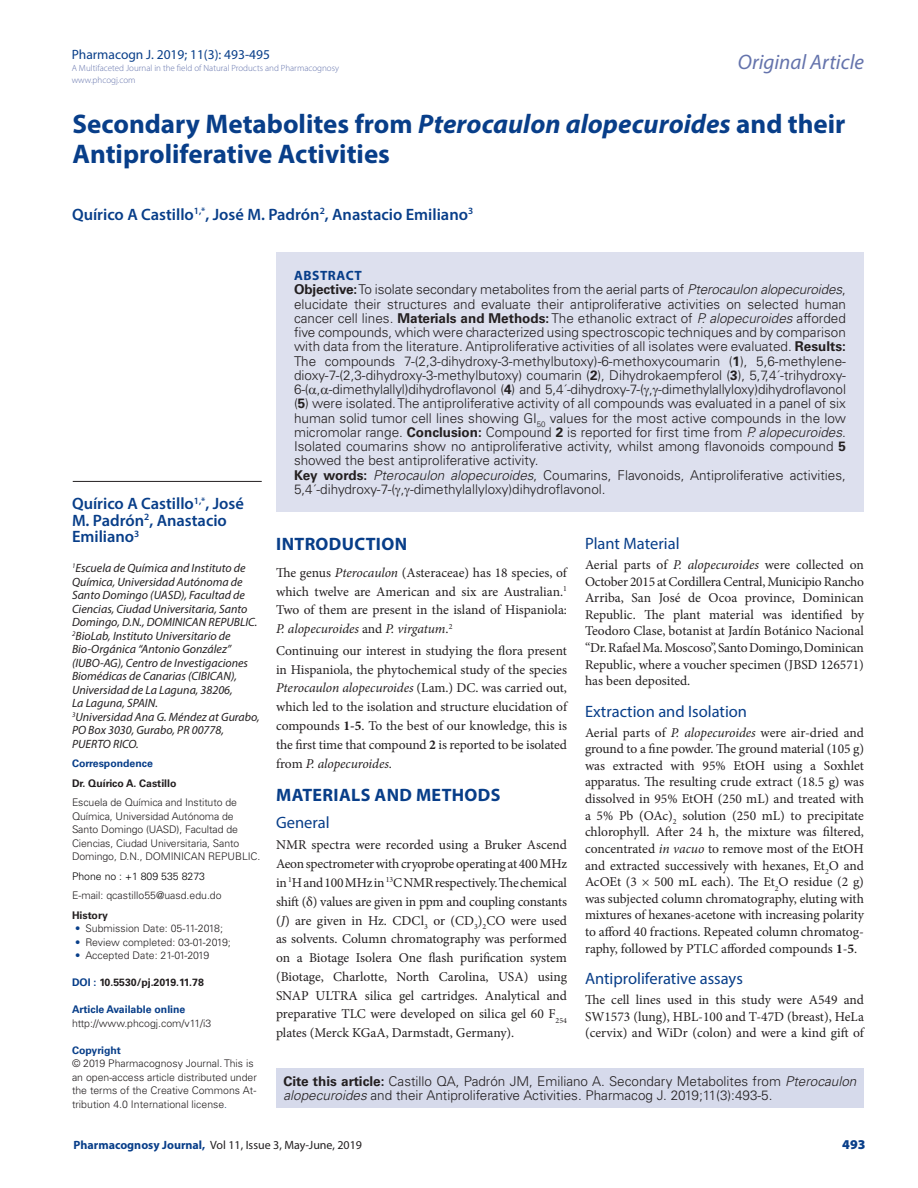
<style>
.page{position:relative;width:918px;height:1188px;background:#fff}
.page>*{position:absolute;margin:0;border:0;box-sizing:border-box;transform-origin:0 0}
.CT{font:700 27px/30px "Myriad Pro";color:#083e89}
.t1{font:italic 21px "Myriad Pro";color:#6473ac}
._1_HD{font:700 18px "Myriad Pro";letter-spacing:.02em;color:#083e89}
.CA{font:600 16.5px/16.5px "Myriad Pro";color:#083e89}
._2_HD{font:16.5px "Myriad Pro";color:#083e89}
.TXT{font:13.5px/16.6px "Minion Pro";letter-spacing:-.005em;color:#231f20;text-align:justify}
.ABS_TXT{font:300 13.5px/14.2px "Univers LT Std";color:#231f20}
.t2{font:13.5px "Myriad Pro";color:#083e89}
.ABS_HD{font:700 13.5px "Myriad Pro";letter-spacing:.04em;color:#083e89}
.RRH{font:900 13.5px "Myriad Pro";color:#083e89}
.CA_Aff{font:italic 12px/13.5px "Myriad Pro";color:#231f20}
.RRH-2{font:12px "Myriad Pro";color:#231f20}
.ABS_AU_ADD{font:300 10.5px/13.5px "Univers LT Std";color:#231f20}
.ABS_AU_ADD-2{font:700 10.5px "Univers LT Std";color:#231f20}
.ABS_AU_ADD-3{font:700 10.5px "Univers LT Std";color:#083e89}
.ABS_AU_ADD-4{font:300 10.5px "Univers LT Std";color:#000}
.ABS_TXT-2{font:700 10.5px "Univers LT Std";color:#083e89}
.t3{font:300 9px/12px "Myriad Pro";color:#6473ac}
.s1{font-style:italic}
.s2{color:#083e89}
.s3{font-weight:700}
.s4{font-weight:700;color:#083e89}
</style>
<div class="page">
<div style="left:276px;top:252px;width:588px;height:260px;background:#dde0ee"></div>
<hr style="left:73px;top:481px;width:189px;height:1px;background:#231f20">
<div style="left:276px;top:1069px;width:588px;height:39px;background:#d6daeb"></div>
<p class="t2" style="left:72px;top:46px;width:200px">Pharmacogn J. 2019; 11(3): 493-495</p>
<p class="t3" style="left:72px;top:62px;width:269px">A Multifaceted Journal in the field of Natural Products and Pharmacognosy www.phcogj.com</p>
<h2 class="t1" style="left:738px;top:49px;width:128px">Original Article</h2>
<p class="CT" style="left:73px;top:108px;width:775px">Secondary Metabolites from <span class="s1">Pterocaulon alopecuroides</span> and their<br>Antiproliferative Activities</p>
<p class="CA" style="left:72px;top:205px;width:403px">Quírico A Castillo<sup>1,*</sup>, José M. Padrón<sup>2</sup>, Anastacio Emiliano<sup>3</sup></p>
<p class="CA" style="left:72px;top:495px;width:174px">Quírico A Castillo<sup>1,*</sup>, José<br>M. Padrón<sup>2</sup>, Anastacio<br>Emiliano<sup>3</sup></p>
<p class="CA_Aff" style="left:72px;top:561px;width:187px"><sup>1</sup>Escuela de Química and Instituto de Química, Universidad Autónoma de Santo Domingo (UASD), Facultad de Ciencias, Ciudad Universitaria, Santo Domingo, D.N., DOMINICAN REPUBLIC.</p>
<p class="CA_Aff" style="left:72px;top:629px;width:178px"><sup>2</sup>BioLab, Instituto Universitario de<br>Bio-Orgánica “Antonio González” (IUBO-AG), Centro de Investigaciones<br>Biomédicas de Canarias (CIBICAN),<br>Universidad de La Laguna, 38206,<br>La Laguna, SPAIN.</p>
<p class="CA_Aff" style="left:72px;top:710px;width:189px"><sup>3</sup>Universidad Ana G. Méndez at Gurabo,<br>PO Box 3030, Gurabo, PR 00778,<br>PUERTO RICO.</p>
<p class="ABS_TXT-2" style="left:72px;top:757px;width:82px">Correspondence</p>
<p class="ABS_AU_ADD-2" style="left:72px;top:777px;width:106px">Dr. Quírico A. Castillo</p>
<p class="ABS_AU_ADD" style="left:72px;top:796px;width:190px">Escuela de Química and Instituto de Química, Universidad Autónoma de Santo Domingo (UASD), Facultad de Ciencias, Ciudad Universitaria, Santo Domingo, D.N., DOMINICAN REPUBLIC.</p>
<p class="ABS_AU_ADD-4" style="left:72px;top:870px;width:135px">Phone no : +1 809 535 8273</p>
<p class="ABS_AU_ADD" style="left:72px;top:889px;width:151px">E-mail: qcastillo55@uasd.edu.do</p>
<p class="ABS_AU_ADD-2" style="left:72px;top:909px;width:37px">History</p>
<p class="ABS_AU_ADD" style="left:75px;top:922px;width:149px"><span class="s2">•</span> Submission Date: 05-11-2018;</p>
<p class="ABS_AU_ADD" style="left:75px;top:935px;width:157px"><span class="s2">•</span> Review completed: 03-01-2019;</p>
<p class="ABS_AU_ADD" style="left:75px;top:949px;width:136px"><span class="s2">•</span> Accepted Date: 21-01-2019</p>
<p class="ABS_AU_ADD-2" style="left:72px;top:976px;width:133px"><span class="s2">DOI :</span> 10.5530/pj.2019.11.78</p>
<p class="ABS_AU_ADD-3" style="left:72px;top:1003px;width:115px">Article Available online</p>
<p class="ABS_AU_ADD" style="left:72px;top:1016px;width:141px">http://www.phcogj.com/v11/i3</p>
<p class="ABS_AU_ADD-3" style="left:72px;top:1044px;width:50px">Copyright</p>
<p class="ABS_AU_ADD" style="left:72px;top:1057px;width:186px">© 2019 Pharmacognosy Journal. This is an open-access article distributed under the terms of the Creative Commons At&shy;tribution 4.0 International license<span class="s2">.</span></p>
<p class="ABS_HD" style="left:294px;top:267px;width:69px">ABSTRACT</p>
<p class="ABS_TXT" style="left:294px;top:283px;width:554px;text-align:justify"><span class="s3">Objective:</span> To isolate secondary metabolites from the aerial parts of <span class="s1">Pterocaulon alopecuroides</span>, elucidate their structures and evaluate their antiproliferative activities on selected human cancer cell lines. <span class="s3">Materials and Methods:</span> The ethanolic extract of <span class="s1">P. alopecuroides</span> afforded five compounds, which were characterized using spectroscopic techniques and by comparison with data from the literature. Antiproliferative activities of all isolates were evaluated. <span class="s3">Results:<br></span>The compounds 7-(2,3-dihydroxy-3-methylbutoxy)-6-methoxycoumarin (<span class="s3">1</span>), 5,6-methylene&shy;dioxy-7-(2,3-dihydroxy-3-methylbutoxy) coumarin (<span class="s3">2</span>), Dihydrokaempferol (<span class="s3">3</span>), 5,7,4´-trihydroxy-6-( , -dimethylallyl)dihydroflavonol (<span class="s3">4</span>) and 5,4´-dihydroxy-7-( , -dimethylallyloxy)dihydroflavonol (<span class="s3">5</span>) were isolated. The antiproliferative activity of all compounds was evaluated in a panel of six human solid tumor cell lines showing GI<sub>50</sub> values for the most active compounds in the low micromolar range. <span class="s3">Conclusion:</span> Compound <span class="s3">2</span> is reported for first time from <span class="s1">P. alopecuroides</span>.<br>Isolated coumarins show no antiproliferative activity, whilst among flavonoids compound <span class="s3">5 </span>showed the best antiproliferative activity.</p>
<p class="ABS_TXT" style="left:294px;top:468px;width:553px"><span class="s3">Key words:</span> <span class="s1">Pterocaulon alopecuroides</span>, Coumarins, Flavonoids, Antiproliferative activities,<br>5,4´-dihydroxy-7-( , -dimethylallyloxy)dihydroflavonol.</p>
<p class="_1_HD" style="left:276px;top:533px;width:132px">INTRODUCTION</p>
<p class="TXT" style="left:276px;top:563px;width:293px;line-height:18.8px">The genus <span class="s1">Pterocaulon</span> (Asteraceae) has 18 species, of which twelve are American and six are Australian.<sup>1<br></sup>Two of them are present in the island of Hispaniola:<br><span class="s1">P. alopecuroides</span> and <span class="s1">P. virgatum</span>.<sup>2</sup></p>
<p class="TXT" style="left:276px;top:641px;width:293px;line-height:18.8px">Continuing our interest in studying the flora present in Hispaniola, the phytochemical study of the species <span class="s1">Pterocaulon alopecuroides</span> (Lam.) DC. was carried out, which led to the isolation and structure elucidation of compounds <span class="s3">1-5</span>. To the best of our knowledge, this is the first time that compound <span class="s3">2</span> is reported to be isolated from <span class="s1">P. alopecuroides</span>.</p>
<p class="_1_HD" style="left:276px;top:784px;width:226px">MATERIALS AND METHODS</p>
<p class="_2_HD" style="left:276px;top:812px;width:55px">General</p>
<p class="TXT" style="left:276px;top:836px;width:293px;line-height:18.8px">NMR spectra were recorded using a Bruker Ascend Aeon spectrometer with cryoprobe operating at 400 MHz in <sup>1</sup>H and 100 MHz in <sup>13</sup>C NMR respectively. The chemical shift (δ) values are given in ppm and coupling constants (<span class="s1">J</span>) are given in Hz. CDCl<sub>3</sub> or (CD<sub>3</sub>)<sub>2</sub>CO were used as solvents. Column chromatography was performed on a Biotage Isolera One flash purification system (Biotage, Charlotte, North Carolina, USA) using SNAP ULTRA silica gel cartridges. Analytical and preparative TLC were developed on silica gel 60 F<sub>254 </sub>plates (Merck KGaA, Darmstadt, Germany).</p>
<p class="_2_HD" style="left:585px;top:534px;width:96px">Plant Material</p>
<p class="TXT" style="left:585px;top:556px;width:281px">Aerial parts of <span class="s1">P. alopecuroides</span> were collected on October 2015 at Cordillera Central, Municipio Rancho Arriba, San José de Ocoa province, Dominican Republic. The plant material was identified by Teodoro Clase, botanist at Jardín Botánico Nacional “Dr. Rafael Ma. Moscoso”, Santo Domingo, Dominican Republic, where a voucher specimen (JBSD 126571) has been deposited.</p>
<p class="_2_HD" style="left:585px;top:701px;width:164px">Extraction and Isolation</p>
<p class="TXT" style="left:585px;top:724px;width:281px">Aerial parts of <span class="s1">P. alopecuroides</span> were air-dried and ground to a fine powder. The ground material (105 g) was extracted with 95% EtOH using a Soxhlet apparatus. The resulting crude extract (18.5 g) was dissolved in 95% EtOH (250 mL) and treated with a 5% Pb (OAc)<sub>2</sub> solution (250 mL) to precipitate chlorophyll. After 24 h, the mixture was filtered, concentrated <span class="s1">in vacuo</span> to remove most of the EtOH and extracted successively with hexanes, Et<sub>2</sub>O and AcOEt (3 × 500 mL each). The Et<sub>2</sub>O residue (2 g) was subjected column chromatography, eluting with mixtures of hexanes-acetone with increasing polarity to afford 40 fractions. Repeated column chromatog&shy;raphy, followed by PTLC afforded compounds <span class="s3">1</span>-<span class="s3">5</span>.</p>
<p class="_2_HD" style="left:585px;top:969px;width:159px">Antiproliferative assays</p>
<p class="TXT" style="left:585px;top:991px;width:281px">The cell lines used in this study were A549 and SW1573 (lung), HBL-100 and T-47D (breast), HeLa (cervix) and WiDr (colon) and were a kind gift of</p>
<p class="ABS_TXT" style="left:284px;top:1074px;width:575px"><span class="s3">Cite this article:</span> Castillo QA, Padrón JM, Emiliano A. Secondary Metabolites from <span class="s1">Pterocaulon alopecuroides</span> and their Antiproliferative Activities. Pharmacog J. 2019;11(3):493-5.</p>
<p class="RRH-2" style="left:74px;top:1138px;width:290px"><span class="s4">Pharmacognosy Journal,</span> Vol 11, Issue 3, May-June, 2019</p>
<p class="RRH" style="left:842px;top:1136px;width:25px">493</p>
</div>
